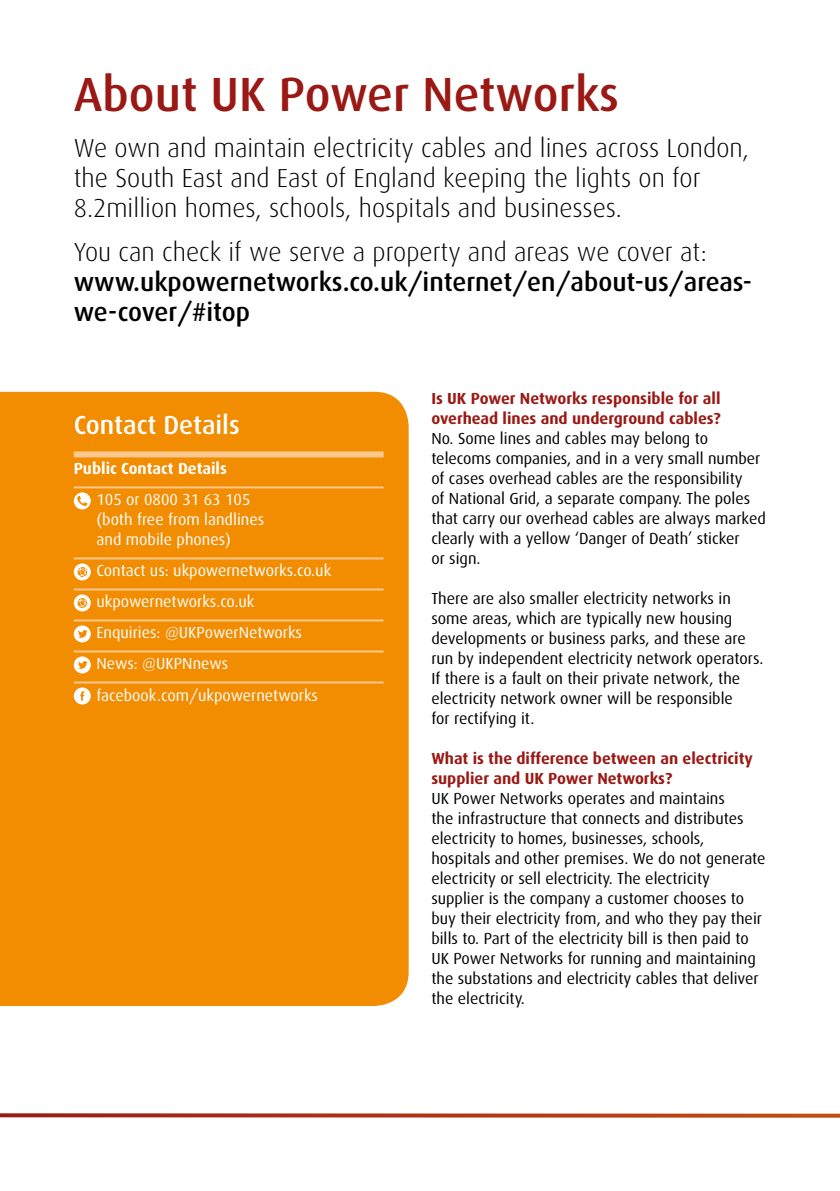
<style>
.page{position:relative;width:840px;height:1191px;background:#fff}
.page>*{position:absolute;margin:0;border:0;box-sizing:border-box;transform-origin:0 0}
.t1{font:500 48px "Dax";color:#9a1915}
.t2{font:300 26px/30px "Dax";color:#000}
.t3{font:500 26px/30px "Dax";color:#000}
.t4{font:500 26px "Dax";color:#fff}
.t5{font:16px/20px "Dax";color:#000}
.t6{font:16px/31px "Dax";color:#fff}
.t7{font:700 16px/20px "Dax";color:#9a1915}
.t8{font:700 16px "Dax";color:#fff}
</style>
<div class="page">
<div style="left:0;top:392px;width:408px;height:614px;background:#f28c00"></div>
<div style="left:74px;top:451px;width:309px;height:6px;background:#fbc88d"></div>
<hr style="left:74px;top:486px;width:309px;height:2px;background:#fbc88d">
<hr style="left:74px;top:557px;width:309px;height:2px;background:#fbc88d">
<hr style="left:74px;top:588px;width:309px;height:2px;background:#fbc88d">
<hr style="left:74px;top:619px;width:309px;height:2px;background:#fbc88d">
<hr style="left:74px;top:650px;width:309px;height:2px;background:#fbc88d">
<hr style="left:74px;top:681px;width:309px;height:2px;background:#fbc88d">
<svg style="left:74px;top:492px;width:17px;height:17px"></svg>
<svg style="left:74px;top:563px;width:17px;height:17px"></svg>
<svg style="left:74px;top:594px;width:17px;height:17px"></svg>
<svg style="left:74px;top:625px;width:17px;height:17px"></svg>
<svg style="left:74px;top:656px;width:17px;height:17px"></svg>
<svg style="left:74px;top:687px;width:17px;height:17px"></svg>
<svg style="left:0;top:1113px;width:839px;height:5px;background:#bd5c43"></svg>
<h1 class="t1" style="left:74px;top:67px;width:546px">About UK Power Networks</h1>
<h2 class="t2" style="left:74px;top:133px;width:676px">We own and maintain electricity cables and lines across London, the South East and East of England keeping the lights on for<br>8.2million homes, schools, hospitals and businesses.</h2>
<h2 class="t2" style="left:74px;top:237px;width:634px">You can check if we serve a property and areas we cover at:</h2>
<h2 class="t3" style="left:74px;top:267px;width:679px">www.ukpowernetworks.co.uk/internet/en/about-us/areas&shy;we-cover/#itop</h2>
<h2 class="t4" style="left:74px;top:411px;width:167px">Contact Details</h2>
<p class="t8" style="left:74px;top:460px;width:155px">Public Contact Details</p>
<p class="t6" style="left:96px;top:490px;width:169px;line-height:20px">105 or 0800 31 63 105 (both free from landlines and mobile phones)</p>
<p class="t6" style="left:96px;top:555px;width:236px">Contact us: ukpowernetworks.co.uk ukpowernetworks.co.uk<br>Enquiries: @UKPowerNetworks<br>News: @UKPNnews facebook.com/ukpowernetworks</p>
<p class="t7" style="left:431px;top:389px;width:291px">Is UK Power Networks responsible for all overhead lines and underground cables?</p>
<p class="t5" style="left:431px;top:429px;width:336px">No. Some lines and cables may belong to telecoms companies, and in a very small number of cases overhead cables are the responsibility<br>of National Grid, a separate company. The poles that carry our overhead cables are always marked clearly with a yellow ‘Danger of Death’ sticker<br>or sign.</p>
<p class="t5" style="left:431px;top:589px;width:333px">There are also smaller electricity networks in some areas, which are typically new housing developments or business parks, and these are run by independent electricity network operators.<br>If there is a fault on their private network, the electricity network owner will be responsible<br>for rectifying it.</p>
<p class="t7" style="left:431px;top:749px;width:323px">What is the difference between an electricity supplier and UK Power Networks?</p>
<p class="t5" style="left:431px;top:789px;width:335px">UK Power Networks operates and maintains<br>the infrastructure that connects and distributes electricity to homes, businesses, schools, hospitals and other premises. We do not generate electricity or sell electricity. The electricity supplier is the company a customer chooses to buy their electricity from, and who they pay their bills to. Part of the electricity bill is then paid to UK Power Networks for running and maintaining the substations and electricity cables that deliver the electricity.</p>
</div>
